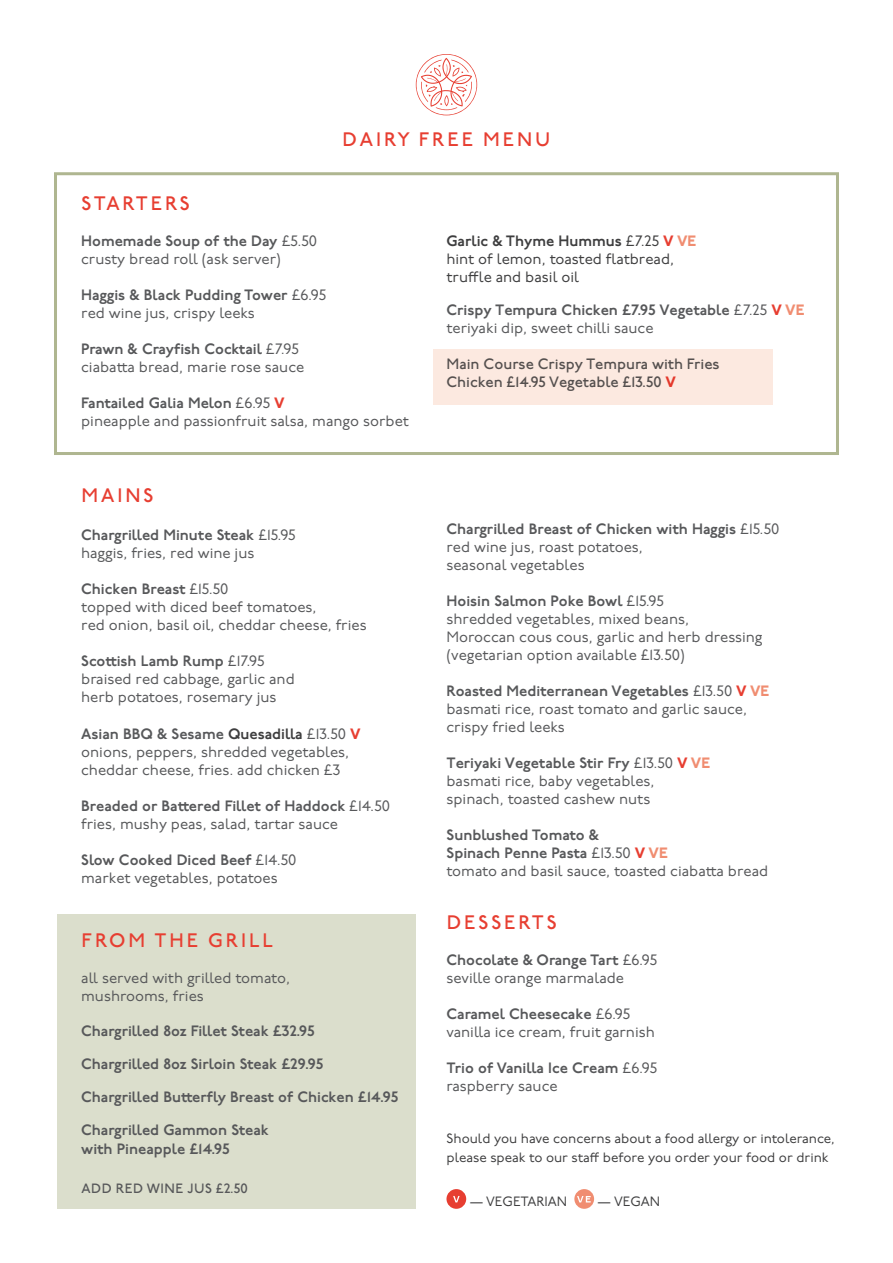
<style>
.page{position:relative;width:893px;height:1263px;background:#fff}
.page>*{position:absolute;margin:0;border:0;box-sizing:border-box;transform-origin:0 0}
.t1{font:500 19.5px "P22 Underground";letter-spacing:.15em;color:#e73e31}
.t2{font:500 19.5px "P22 Underground";letter-spacing:.13em;color:#e73e31}
.t3{font:15px/18px "P22 Underground";color:#57585a}
.t4{font:600 15px/18px "P22 Underground";color:#57585a}
.t5{font:15px/18px "P22 Underground";color:#3e3e3f}
.t6{font:500 15px/18px "P22 Underground";color:#57585a}
.t7{font:13.5px/19.5px "P22 Underground";color:#3e3e3f}
.t8{font:500 13.5px "P22 Underground";letter-spacing:.04em;color:#57585a}
.s1{font-weight:600}
.s2{font-weight:800;color:#e73e31}
.s3{font-weight:600;color:#3e3e3f}
.s4{font-weight:800;color:#f08d71}
.s5{font-weight:400}
</style>
<div class="page">
<div style="left:54px;top:172px;width:785px;height:283px;border:3px solid #afb690"></div>
<div style="left:434px;top:349px;width:339px;height:55px;background:#fce9e0"></div>
<svg style="left:416px;top:54px;width:61px;height:61px"></svg>
<div style="left:57px;top:914px;width:358px;height:295px;background:#dbdecc"></div>
<div style="left:446px;top:1189px;width:20px;height:20px;background:#e73e31;border-radius:50%"></div>
<svg style="left:453px;top:1196px;width:7px;height:6px"></svg>
<div style="left:574px;top:1189px;width:20px;height:20px;background:#f08d71;border-radius:50%"></div>
<svg style="left:577px;top:1196px;width:14px;height:6px"></svg>
<h1 class="t1" style="left:343px;top:129px;width:209px">DAIRY FREE MENU</h1>
<h1 class="t2" style="left:82px;top:193px;width:110px">STARTERS</h1>
<p class="t3" style="left:81px;top:233px;width:237px"><span class="s1">Homemade Soup of the Day</span> £5.50 crusty bread roll (ask server)</p>
<p class="t3" style="left:81px;top:287px;width:247px"><span class="s1">Haggis &amp; Black Pudding Tower</span> £6.95 red wine jus, crispy leeks</p>
<p class="t3" style="left:81px;top:341px;width:225px"><span class="s1">Prawn &amp; Crayfish Cocktail</span> £7.95 ciabatta bread, marie rose sauce</p>
<p class="t3" style="left:81px;top:395px;width:329px"><span class="s1">Fantailed Galia Melon</span> £6.95 <span class="s2">V<br></span>pineapple and passionfruit salsa, mango sorbet</p>
<h1 class="t1" style="left:82px;top:485px;width:73px">MAINS</h1>
<p class="t3" style="left:81px;top:526px;width:216px"><span class="s1">Chargrilled Minute Steak</span> £15.95 haggis, fries, red wine jus</p>
<p class="t3" style="left:81px;top:580px;width:287px"><span class="s1">Chicken Breast</span> £15.50<br>topped with diced beef tomatoes,<br>red onion, basil oil, cheddar cheese, fries</p>
<p class="t3" style="left:81px;top:652px;width:215px"><span class="s1">Scottish Lamb Rump</span> £17.95 braised red cabbage, garlic and herb potatoes, rosemary jus</p>
<p class="t3" style="left:81px;top:726px;width:281px"><span class="s1">Asian BBQ &amp; Sesame</span> <span class="s3">Quesadilla</span> £13.50 <span class="s2">V </span>onions, peppers, shredded vegetables, cheddar cheese, fries. add chicken £3</p>
<p class="t3" style="left:81px;top:798px;width:310px"><span class="s1">Breaded or Battered Fillet of Haddock</span> £14.50 fries, mushy peas, salad, tartar sauce</p>
<p class="t3" style="left:81px;top:852px;width:217px"><span class="s1">Slow Cooked Diced Beef</span> £14.50 market vegetables, potatoes</p>
<h1 class="t1" style="left:82px;top:930px;width:193px">FROM THE GRILL</h1>
<p class="t3" style="left:81px;top:970px;width:210px">all served with grilled tomato, mushrooms, fries</p>
<p class="t4" style="left:81px;top:1022px;width:235px">Chargrilled 8oz Fillet Steak £32.95</p>
<p class="t4" style="left:81px;top:1048px;width:319px;line-height:33px">Chargrilled 8oz Sirloin Steak £29.95<br>Chargrilled Butterfly Breast of Chicken £14.95</p>
<p class="t4" style="left:81px;top:1120px;width:189px;line-height:19.5px">Chargrilled Gammon Steak with Pineapple £14.95</p>
<p class="t8" style="left:81px;top:1181px;width:168px">ADD RED WINE JUS £2.50</p>
<p class="t5" style="left:446px;top:233px;width:251px"><span class="s1">Garlic &amp; Thyme Hummus</span> £7.25 <span class="s2">V</span> <span class="s4">VE </span>hint of lemon, toasted flatbread, truffle and basil oil</p>
<p class="t4" style="left:446px;top:302px;width:359px">Crispy Tempura Chicken £7.95 Vegetable <span class="s5">£7.25</span> <span class="s2">V</span> <span class="s4">VE </span><span class="s5">teriyaki dip, sweet chilli sauce</span></p>
<p class="t6" style="left:446px;top:356px;width:274px">Main Course Crispy Tempura with Fries<br>Chicken £14.95 Vegetable £13.50 <span class="s2">V</span></p>
<p class="t3" style="left:446px;top:520px;width:334px"><span class="s1">Chargrilled Breast of Chicken with Haggis</span> £15.50 red wine jus, roast potatoes,<br>seasonal vegetables</p>
<p class="t3" style="left:446px;top:592px;width:317px"><span class="s1">Hoisin Salmon Poke Bowl</span> £15.95<br>shredded vegetables, mixed beans,<br>Moroccan cous cous, garlic and herb dressing (vegetarian option available £13.50)</p>
<p class="t3" style="left:446px;top:682px;width:324px"><span class="s1">Roasted Mediterranean Vegetables</span> £13.50 <span class="s2">V</span> <span class="s4">VE </span>basmati rice, roast tomato and garlic sauce, crispy fried leeks</p>
<p class="t3" style="left:446px;top:754px;width:265px"><span class="s1">Teriyaki Vegetable Stir Fry</span> £13.50 <span class="s2">V</span> <span class="s4">VE </span>basmati rice, baby vegetables, spinach, toasted cashew nuts</p>
<p class="t3" style="left:446px;top:826px;width:323px"><span class="s1">Sunblushed Tomato &amp;<br>Spinach Penne Pasta</span> £13.50 <span class="s2">V</span> <span class="s4">VE<br></span>tomato and basil sauce, toasted ciabatta bread</p>
<h1 class="t1" style="left:447px;top:911px;width:111px">DESSERTS</h1>
<p class="t3" style="left:446px;top:951px;width:212px"><span class="s1">Chocolate &amp; Orange Tart</span> £6.95 seville orange marmalade</p>
<p class="t3" style="left:446px;top:1005px;width:210px"><span class="s1">Caramel Cheesecake</span> £6.95 vanilla ice cream, fruit garnish</p>
<p class="t4" style="left:446px;top:1059px;width:212px">Trio of Vanilla Ice Cream <span class="s5">£6.95 raspberry sauce</span></p>
<p class="t7" style="left:446px;top:1129px;width:390px">Should you have concerns about a food allergy or intolerance, please speak to our staff before you order your food or drink</p>
<p class="t7" style="left:470px;top:1192px;width:99px">— VEGETARIAN</p>
<p class="t7" style="left:598px;top:1192px;width:64px">— VEGAN</p>
</div>
